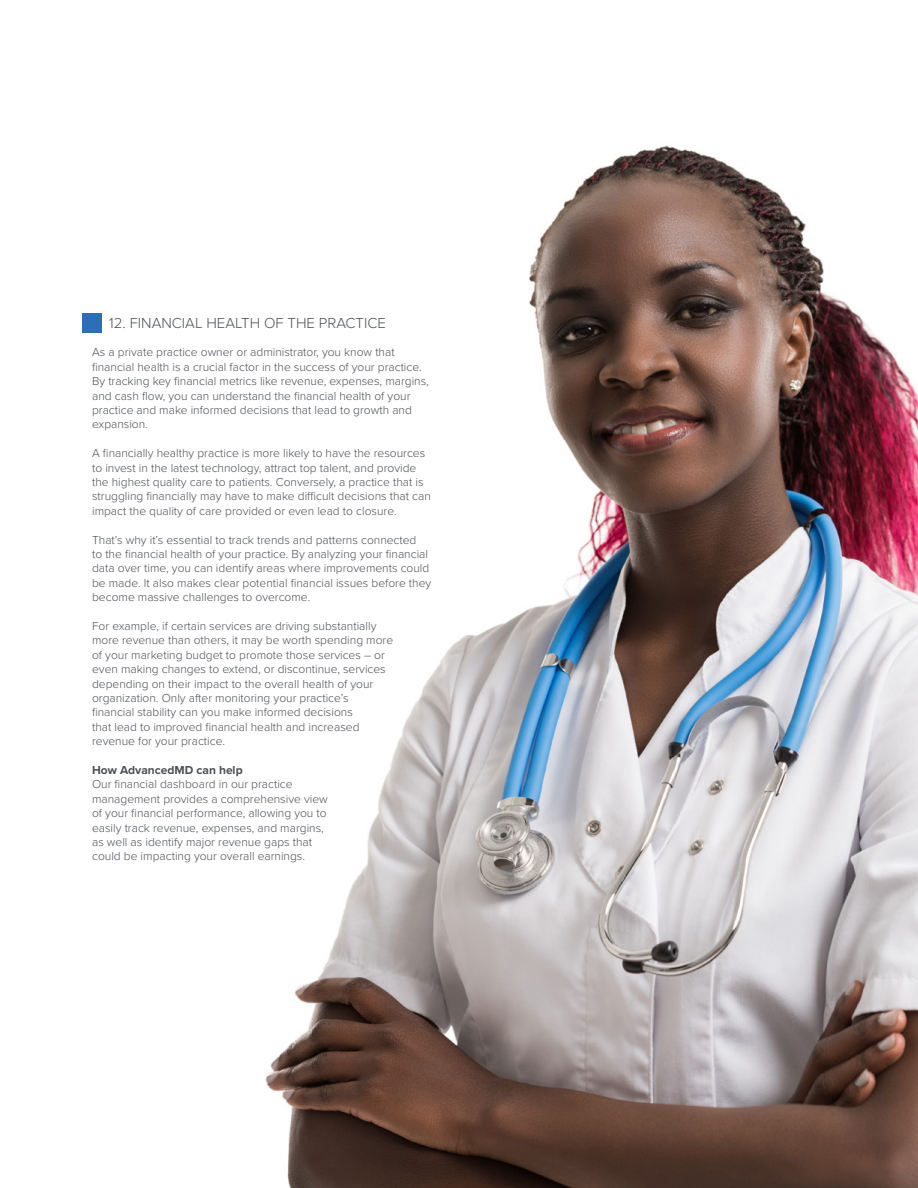
<style>
.page{position:relative;width:918px;height:1188px;background:#fff}
.page>*{position:absolute;margin:0;border:0;box-sizing:border-box;transform-origin:0 0}
.t1{font:300 15px "Proxima Nova";color:#4b4f55}
.t2{font:300 12px/14.4px "Proxima Nova";color:#4b4f55}
.t3{font:700 12px "Proxima Nova";color:#4b4f55}
</style>
<div class="page">
<img style="left:265px;top:145px;width:653px;height:1043px">
<div style="left:82px;top:313px;width:20px;height:20px;background:#2d6fb7"></div>
<p class="t1" style="left:109px;top:311px;width:278px">12. FINANCIAL HEALTH OF THE PRACTICE</p>
<p class="t2" style="left:92px;top:345px;width:338px">As a private practice owner or administrator, you know that financial health is a crucial factor in the success of your practice.<br>By tracking key financial metrics like revenue, expenses, margins, and cash flow, you can understand the financial health of your practice and make informed decisions that lead to growth and expansion.</p>
<p class="t2" style="left:92px;top:445px;width:340px">A financially healthy practice is more likely to have the resources to invest in the latest technology, attract top talent, and provide the highest quality care to patients. Conversely, a practice that is struggling financially may have to make difficult decisions that can impact the quality of care provided or even lead to closure.</p>
<p class="t2" style="left:92px;top:532px;width:341px">That’s why it’s essential to track trends and patterns connected<br>to the financial health of your practice. By analyzing your financial data over time, you can identify areas where improvements could be made. It also makes clear potential financial issues before they become massive challenges to overcome.</p>
<p class="t2" style="left:92px;top:618px;width:303px">For example, if certain services are driving substantially more revenue than others, it may be worth spending more of your marketing budget to promote those services – or even making changes to extend, or discontinue, services depending on their impact to the overall health of your organization. Only after monitoring your practice’s financial stability can you make informed decisions<br>that lead to improved financial health and increased revenue for your practice.</p>
<p class="t3" style="left:92px;top:761px;width:152px">How AdvancedMD can help</p>
<p class="t2" style="left:92px;top:777px;width:237px">Our financial dashboard in our practice management provides a comprehensive view of your financial performance, allowing you to easily track revenue, expenses, and margins, as well as identify major revenue gaps that could be impacting your overall earnings.</p>
</div>
